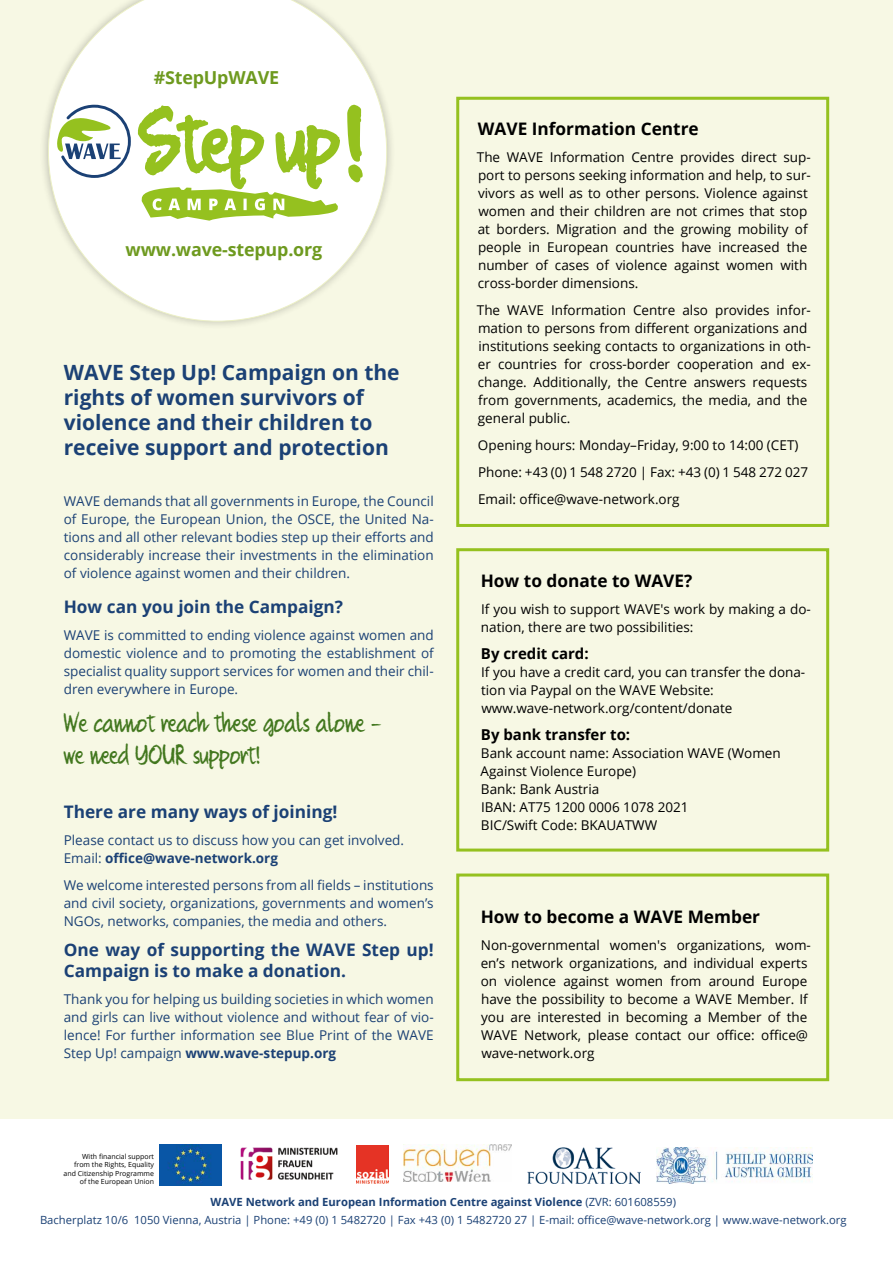
<style>
.page{position:relative;width:893px;height:1263px;background:#fff}
.page>*{position:absolute;margin:0;border:0;box-sizing:border-box;transform-origin:0 0}
.t1{font:24px/32.4px "Quikhand";color:#42771e}
.t2{font:700 21px/25.2px "Open Sans";color:#1b4175}
.t3{font:700 17.85px "Open Sans";letter-spacing:-.01em;color:#6e9a1f}
.t4{font:700 17.25px/20.7px "Open Sans";color:#1b4175}
.t5{font:700 17.25px "Open Sans";color:#000}
.t6{font:700 15px "Open Sans";color:#000}
.t7{font:13.5px/18px "Open Sans";color:#000}
.t8{font:13.5px/18px "Open Sans";color:#1b4175;text-align:justify}
.t9{font:11.25px/18px "Open Sans";color:#1b4175;text-align:center}
.t10{font:7.05px/8.4px "Open Sans";color:#000;text-align:right}
.s1{font-weight:700}
</style>
<div class="page">
<div style="left:0;top:0;width:893px;height:1118px;background:#f7f8e4"></div>
<div style="left:39px;top:0;width:357px;height:331px;background:#000;opacity:.25"></div>
<svg style="left:48px;top:0;width:339px;height:321px"></svg>
<svg style="left:57px;top:105px;width:74px;height:73px;background:#c6d3c6"></svg>
<svg style="left:347px;top:105px;width:16px;height:77px"></svg>
<svg style="left:138px;top:105px;width:202px;height:116px;background:#d3e5a2"></svg>
<div style="left:456px;top:97px;width:373px;height:430px;border:3px solid #95c11f"></div>
<div style="left:456px;top:548px;width:373px;height:303px;border:3px solid #95c11f"></div>
<div style="left:456px;top:873px;width:373px;height:208px;border:3px solid #95c11f"></div>
<img style="left:657px;top:1147px;width:155px;height:36px">
<img style="left:527px;top:1147px;width:113px;height:36px">
<img style="left:404px;top:1145px;width:107px;height:36px">
<img style="left:356px;top:1145px;width:33px;height:38px">
<img style="left:240px;top:1147px;width:98px;height:33px">
<img style="left:159px;top:1144px;width:62px;height:41px">
<h3 class="t3" style="left:154px;top:65px;width:127px">#StepUpWAVE</h3>
<h3 class="t3" style="left:126px;top:237px;width:198px">www.wave-stepup.org</h3>
<h2 class="t2" style="left:64px;top:359px;width:337px">WAVE Step Up! Campaign on the rights of women survivors of violence and their children to receive support and protection</h2>
<p class="t8" style="left:64px;top:492px;width:371px">WAVE demands that all governments in Europe, the Council of Europe, the European Union, the OSCE, the United Na&shy;tions and all other relevant bodies step up their efforts and considerably increase their investments in the elimination of violence against women and their children.</p>
<p class="t4" style="left:64px;top:596px;width:281px">How can you join the Campaign?</p>
<p class="t8" style="left:64px;top:626px;width:371px">WAVE is committed to ending violence against women and domestic violence and to promoting the establishment of specialist quality support services for women and their chil&shy;dren everywhere in Europe.</p>
<h1 class="t1" style="left:64px;top:708px;width:319px">We cannot reach these goals alone &lt; we need YOUR support!</h1>
<p class="t4" style="left:64px;top:801px;width:275px">There are many ways of joining!</p>
<p class="t8" style="left:64px;top:831px;width:342px">Please contact us to discuss how you can get involved.<br>Email: <span class="s1">office@wave-network.org</span></p>
<p class="t8" style="left:64px;top:876px;width:371px">We welcome interested persons from all fields – institutions and civil society, organizations, governments and women’s NGOs, networks, companies, the media and others.</p>
<p class="t4" style="left:64px;top:939px;width:371px">One way of supporting the WAVE Step up!<br>Campaign is to make a donation.</p>
<p class="t8" style="left:64px;top:989px;width:371px">Thank you for helping us building societies in which women and girls can live without violence and without fear of vio&shy;lence! For further information see Blue Print of the WAVE Step Up! campaign <span class="s1">www.wave-stepup.org</span></p>
<p class="t10" style="left:64px;top:1152px;width:92px">With financial support<br>from the Rights, Equality and Citizenship Programme of the European Union</p>
<p class="t5" style="left:478px;top:116px;width:222px">WAVE Information Centre</p>
<p class="t7" style="left:477px;top:148px;width:335px">The WAVE Information Centre provides direct sup&shy;port to persons seeking information and help, to sur&shy;vivors as well as to other persons. Violence against women and their children are not crimes that stop at borders. Migration and the growing mobility of people in European countries have increased the number of cases of violence against women with cross-border dimensions.</p>
<p class="t7" style="left:477px;top:301px;width:335px">The WAVE Information Centre also provides infor&shy;mation to persons from different organizations and institutions seeking contacts to organizations in oth&shy;er countries for cross-border cooperation and ex&shy;change. Additionally, the Centre answers requests from governments, academics, the media, and the general public.</p>
<p class="t7" style="left:478px;top:431px;width:332px;line-height:27px">Opening hours: Monday–Friday, 9:00 to 14:00 (CET)<br>Phone: +43 (0) 1 548 2720 | Fax: +43 (0) 1 548 272 027<br>Email: office@wave-network.org</p>
<p class="t5" style="left:481px;top:569px;width:213px">How to donate to WAVE?</p>
<p class="t7" style="left:481px;top:600px;width:331px">If you wish to support WAVE's work by making a do&shy;nation, there are two possibilities:</p>
<p class="t6" style="left:481px;top:643px;width:109px">By credit card:</p>
<p class="t7" style="left:481px;top:663px;width:326px">If you have a credit card, you can transfer the dona&shy;tion via Paypal on the WAVE Website: www.wave-network.org/content/donate</p>
<p class="t6" style="left:481px;top:724px;width:151px">By bank transfer to:</p>
<p class="t7" style="left:481px;top:744px;width:302px">Bank account name: Association WAVE (Women<br>Against Violence Europe)<br>Bank: Bank Austria<br>IBAN: AT75 1200 0006 1078 2021<br>BIC/Swift Code: BKAUATWW</p>
<p class="t5" style="left:481px;top:905px;width:281px">How to become a WAVE Member</p>
<p class="t7" style="left:481px;top:936px;width:332px">Non-governmental women's organizations, wom&shy;en’s network organizations, and individual experts on violence against women from around Europe have the possibility to become a WAVE Member. If you are interested in becoming a Member of the WAVE Network, please contact our office: office@ wave-network.org</p>
<p class="t9" style="left:40px;top:1193px;width:808px"><span class="s1">WAVE Network and European Information Centre against Violence</span> (ZVR: 601608559)<br>Bacherplatz 10/6 1050 Vienna, Austria | Phone: +49 (0) 1 5482720 | Fax +43 (0) 1 5482720 27 | E-mail: office@wave-network.org | www.wave-network.org</p>
</div>
